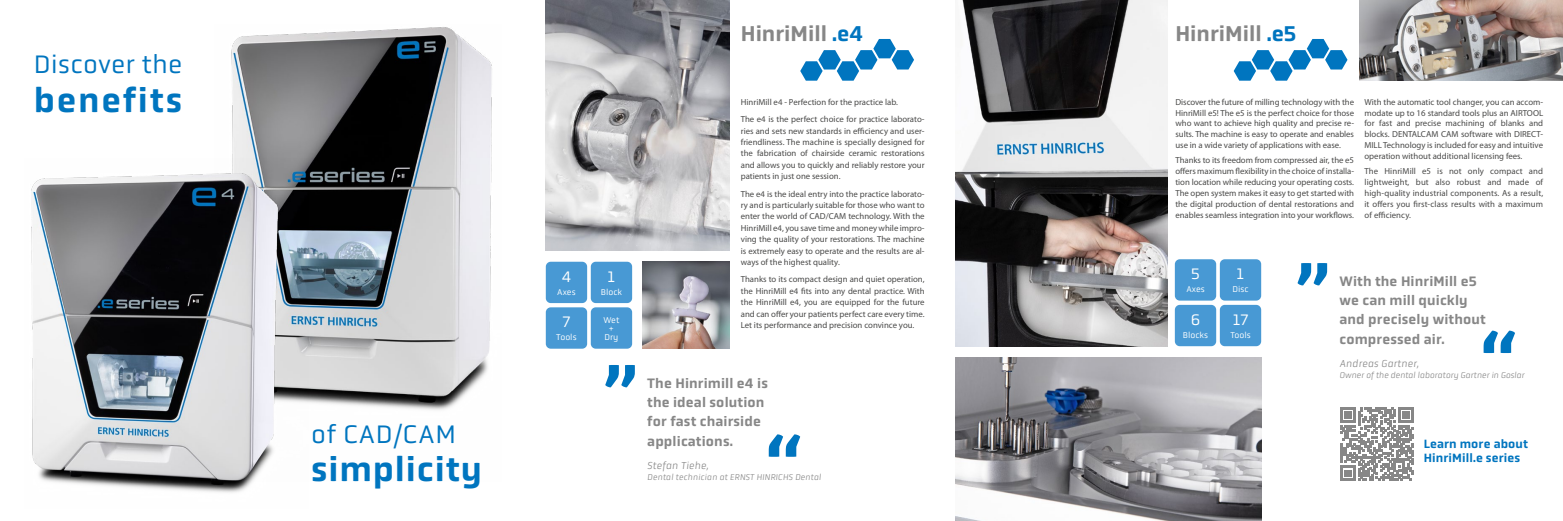
<style>
.page{position:relative;width:1563px;height:521px;background:#fff}
.page>*{position:absolute;margin:0;border:0;box-sizing:border-box;transform-origin:0 0}
.t1{font:500 35px "Obvia";letter-spacing:.025em;color:#0075bf}
.t2{font:500 35px "Obvia";letter-spacing:.05em;color:#0075bf}
.t3{font:26.25px "Obvia";letter-spacing:.01em;color:#0075bf}
.t4{font:500 21.88px "Obvia";color:#878787}
.t5{font:15.75px "Obvia";color:#fff}
.t6{font:500 14px/19.2px "Obvia";letter-spacing:.01em;color:#878787}
.t7{font:500 12.25px/14px "Obvia";letter-spacing:.01em;color:#0075bf}
.t8{font:italic 300 10.5px "Obvia";letter-spacing:.01em;color:#878787}
.t9{font:8.75px/10.9px "Myriad Pro";color:#4a4a49;text-align:justify}
.t10{font:italic 300 8.75px "Obvia";letter-spacing:-.005em;color:#878787}
.t11{font:8.75px/8.8px "Obvia";color:#fff;text-align:center}
.s1{color:#0075bf}
</style>
<div class="page">
<img style="left:231px;top:27px;width:261px;height:383px">
<img style="left:31px;top:158px;width:278px;height:335px">
<svg style="left:800px;top:39px;width:114px;height:42px"></svg>
<svg style="left:1233px;top:39px;width:114px;height:42px"></svg>
<img style="left:546px;top:0;width:183px;height:251px">
<img style="left:643px;top:262px;width:86px;height:87px">
<div style="left:546px;top:262px;width:41px;height:41px;background:#4899d4;border-radius:5px"></div>
<div style="left:1175px;top:259px;width:41px;height:42px;background:#4899d4;border-radius:5px"></div>
<div style="left:546px;top:307px;width:41px;height:42px;background:#4899d4;border-radius:5px"></div>
<div style="left:1175px;top:305px;width:41px;height:41px;background:#4899d4;border-radius:5px"></div>
<div style="left:591px;top:262px;width:41px;height:41px;background:#4899d4;border-radius:5px"></div>
<div style="left:1220px;top:259px;width:41px;height:42px;background:#4899d4;border-radius:5px"></div>
<div style="left:1220px;top:305px;width:41px;height:41px;background:#4899d4;border-radius:5px"></div>
<div style="left:591px;top:307px;width:41px;height:42px;background:#4899d4;border-radius:5px"></div>
<img style="left:955px;top:0;width:212px;height:346px">
<svg style="left:769px;top:434px;width:31px;height:23px"></svg>
<svg style="left:1483px;top:331px;width:32px;height:22px"></svg>
<svg style="left:605px;top:365px;width:30px;height:22px"></svg>
<svg style="left:1297px;top:263px;width:30px;height:22px"></svg>
<svg style="left:1340px;top:407px;width:73px;height:74px"></svg>
<img style="left:955px;top:357px;width:306px;height:164px">
<img style="left:1359px;top:0;width:204px;height:81px">
<h2 class="t3" style="left:34px;top:49px;width:150px">Discover the</h2>
<h1 class="t2" style="left:34px;top:79px;width:150px">benefits</h1>
<h2 class="t3" style="left:311px;top:419px;width:146px">of CAD/CAM</h2>
<h1 class="t1" style="left:311px;top:448px;width:172px">simplicity</h1>
<h3 class="t5" style="left:562px;top:267px;width:11px">4</h3>
<p class="t11" style="left:557px;top:287px;width:20px">Axes</p>
<h3 class="t5" style="left:562px;top:313px;width:10px">7</h3>
<p class="t11" style="left:556px;top:333px;width:22px">Tools</p>
<h3 class="t5" style="left:607px;top:267px;width:10px">1</h3>
<p class="t11" style="left:601px;top:287px;width:23px">Block</p>
<p class="t11" style="left:603px;top:315px;width:17px">Wet +<br>Dry</p>
<h3 class="t4" style="left:741px;top:21px;width:124px">HinriMill <span class="s1">.e4</span></h3>
<h3 class="t4" style="left:1175px;top:21px;width:123px">HinriMill <span class="s1">.e5</span></h3>
<p class="t9" style="left:741px;top:93px;width:185px;line-height:17.6px">HinriMill e4 - Perfection for the practice lab.<br>The e4 is the perfect choice for practice laborato-</p>
<p class="t9" style="left:741px;top:125px;width:185px;line-height:11.4px">ries and sets new standards in efficiency and user&shy;friendliness. The machine is specially designed for the fabrication of chairside ceramic restorations and allows you to quickly and reliably restore your patients in just one session.</p>
<p class="t9" style="left:741px;top:188px;width:185px;line-height:11.4px">The e4 is the ideal entry into the practice laborato&shy;ry and is particularly suitable for those who want to enter the world of CAD/CAM technology. With the HinriMill e4, you save time and money while impro&shy;ving the quality of your restorations. The machine is extremely easy to operate and the results are al&shy;ways of the highest quality.</p>
<p class="t9" style="left:741px;top:274px;width:185px;line-height:11.4px">Thanks to its compact design and quiet operation, the HinriMill e4 fits into any dental practice. With the HinriMill e4, you are equipped for the future and can offer your patients perfect care every time.<br>Let its performance and precision convince you.</p>
<h3 class="t6" style="left:647px;top:373px;width:122px">The Hinrimill e4 is the ideal solution for fast chairside applications.</h3>
<p class="t8" style="left:647px;top:459px;width:63px">Stefan Tiehe,</p>
<p class="t10" style="left:647px;top:471px;width:175px">Dental technician at ERNST HINRICHS Dental</p>
<p class="t9" style="left:1175px;top:96px;width:180px">Discover the future of milling technology with the HinriMill e5! The e5 is the perfect choice for those who want to achieve high quality and precise re&shy;sults. The machine is easy to operate and enables use in a wide variety of applications with ease.</p>
<p class="t9" style="left:1175px;top:154px;width:180px">Thanks to its freedom from compressed air, the e5 offers maximum flexibility in the choice of installa&shy;tion location while reducing your operating costs.<br>The open system makes it easy to get started with the digital production of dental restorations and enables seamless integration into your workflows.</p>
<p class="t9" style="left:1364px;top:96px;width:180px">With the automatic tool changer, you can accom&shy;modate up to 16 standard tools plus an AIRTOOL for fast and precise machining of blanks and blocks. DENTALCAM CAM software with DIRECT-MILL Technology is included for easy and intuitive operation without additional licensing fees.</p>
<p class="t9" style="left:1364px;top:165px;width:180px">The HinriMill e5 is not only compact and lightweight, but also robust and made of high-quality industrial components. As a result, it offers you first-class results with a maximum of efficiency.</p>
<h3 class="t5" style="left:1191px;top:265px;width:10px">5</h3>
<p class="t11" style="left:1186px;top:285px;width:20px">Axes</p>
<h3 class="t5" style="left:1190px;top:310px;width:11px">6</h3>
<p class="t11" style="left:1183px;top:331px;width:27px">Blocks</p>
<h3 class="t5" style="left:1236px;top:265px;width:10px">1</h3>
<p class="t11" style="left:1232px;top:285px;width:18px">Disc</p>
<h3 class="t5" style="left:1232px;top:310px;width:18px">17</h3>
<p class="t11" style="left:1230px;top:331px;width:22px">Tools</p>
<h3 class="t6" style="left:1339px;top:271px;width:148px">With the HinriMill e5 we can mill quickly and precisely without compressed air.</h3>
<p class="t8" style="left:1339px;top:357px;width:81px">Andreas Gartner,</p>
<p class="t10" style="left:1339px;top:370px;width:187px">Owner of the dental laboratory Gartner in Goslar</p>
<h3 class="t7" style="left:1423px;top:437px;width:106px">Learn more about<br>HinriMill.e series</h3>
</div>
